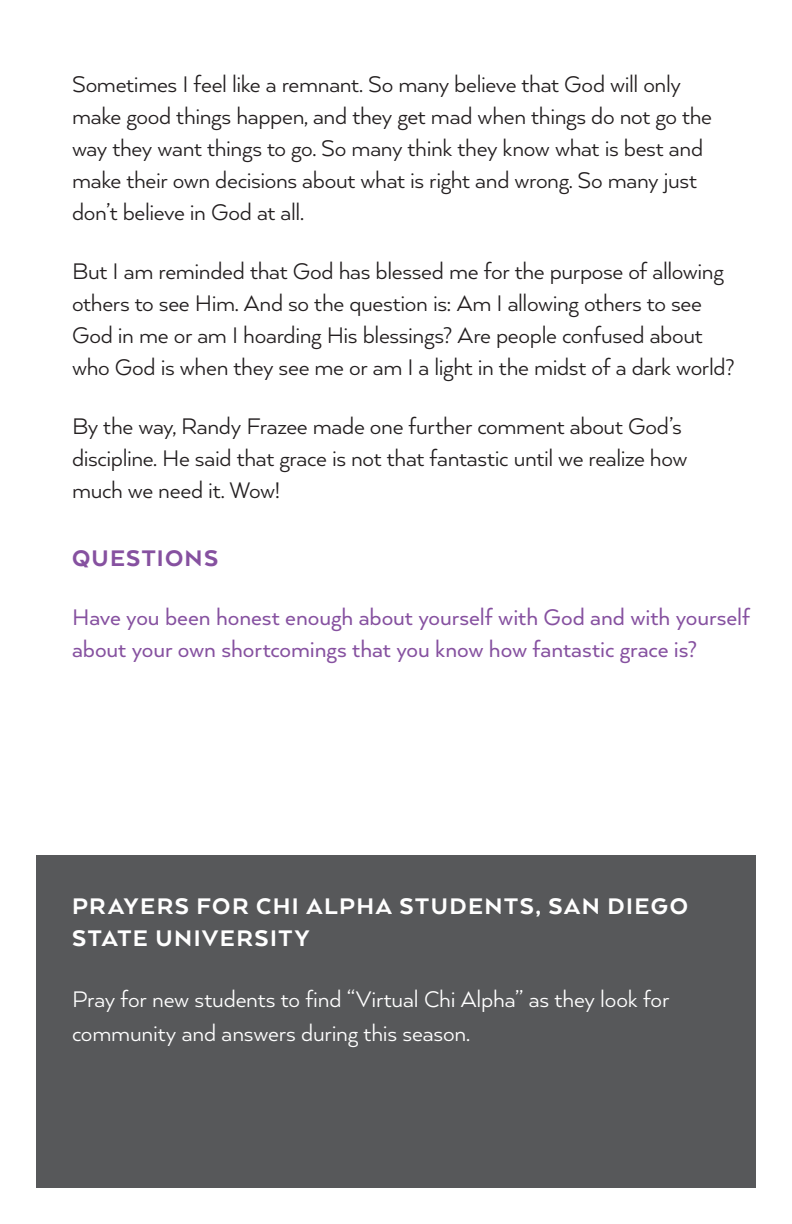
<style>
.page{position:relative;width:792px;height:1224px;background:#fff}
.page>*{position:absolute;margin:0;border:0;box-sizing:border-box;transform-origin:0 0}
.t1{font:26px/32px "Arquitecta";letter-spacing:-.015em;color:#231f20}
.t2{font:26px/32px "Arquitecta";letter-spacing:-.005em;color:#8651a0}
.t3{font:26px/34px "Arquitecta";letter-spacing:-.01em;color:#fff}
.t4{font:800 26px/32px "Arquitecta";letter-spacing:.055em;color:#fff}
.t5{font:800 26px "Arquitecta";letter-spacing:.05em;color:#8651a0}
</style>
<div class="page">
<div style="left:36px;top:855px;width:720px;height:333px;background:#57585a"></div>
<p class="t1" style="left:72px;top:67px;width:642px">Sometimes I feel like a remnant. So many believe that God will only make good things happen, and they get mad when things do not go the way they want things to go. So many think they know what is best and make their own decisions about what is right and wrong. So many just don’t believe in God at all.</p>
<p class="t1" style="left:72px;top:254px;width:664px">But I am reminded that God has blessed me for the purpose of allowing others to see Him. And so the question is: Am I allowing others to see God in me or am I hoarding His blessings? Are people confused about who God is when they see me or am I a light in the midst of a dark world?</p>
<p class="t1" style="left:72px;top:409px;width:617px">By the way, Randy Frazee made one further comment about God’s discipline. He said that grace is not that fantastic until we realize how much we need it. Wow!</p>
<p class="t5" style="left:72px;top:542px;width:148px">QUESTIONS</p>
<p class="t2" style="left:72px;top:600px;width:680px">Have you been honest enough about yourself with God and with yourself about your own shortcomings that you know how fantastic grace is?</p>
<p class="t4" style="left:72px;top:889px;width:618px">PRAYERS FOR CHI ALPHA STUDENTS, SAN DIEGO<br>STATE UNIVERSITY</p>
<p class="t3" style="left:72px;top:981px;width:599px">Pray for new students to find “Virtual Chi Alpha” as they look for community and answers during this season.</p>
</div>
